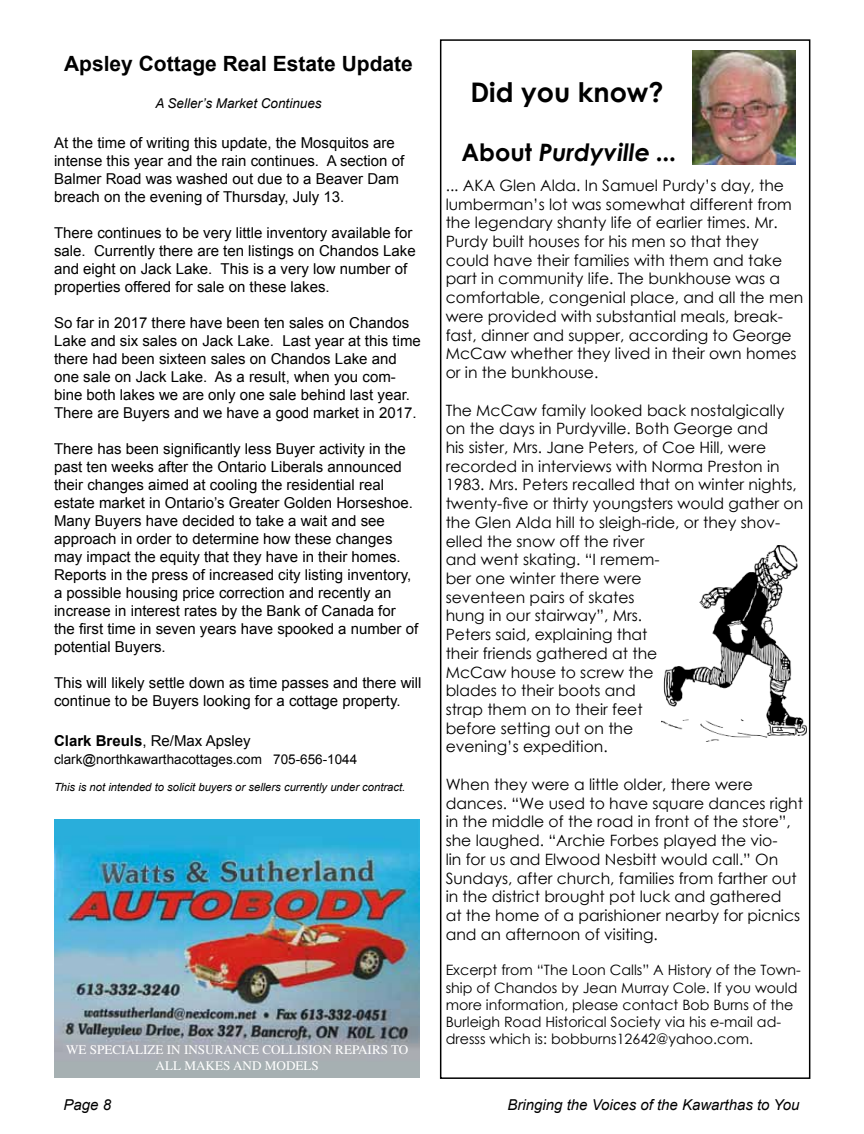
<style>
.page{position:relative;width:864px;height:1134px;background:#fff}
.page>*{position:absolute;margin:0;border:0;box-sizing:border-box;transform-origin:0 0}
.t1{font:700 27px "Century Gothic";color:#000}
.t2{font:italic 700 24px "Century Gothic";color:#000}
.t3{font:700 21px "Arial";color:#000}
.t4{font:15.6px/18.8px "Century Gothic";color:#000}
.t5{font:15px/18px "Arial";color:#000}
.t6{font:italic 15px "Arial";color:#000}
.t7{font:14.25px/17.1px "Century Gothic";color:#000}
.t8{font:13.5px "Arial";color:#000}
.t9{font:italic 13.5px "Arial";color:#000}
.t10{font:13.2px/15.8px "Times";color:#fff;text-align:center}
.t11{font:italic 11.25px "Arial";color:#000}
.s1{font-weight:700}
.s2{font-style:normal}
</style>
<div class="page">
<div style="left:440px;top:39px;width:370px;height:1040px;border:2px solid #000"></div>
<img style="left:693px;top:50px;width:103px;height:115px">
<img style="left:662px;top:545px;width:144px;height:197px">
<img style="left:55px;top:820px;width:365px;height:258px">
<h3 class="t3" style="left:64px;top:50px;width:350px">Apsley Cottage Real Estate Update</h3>
<p class="t9" style="left:155px;top:95px;width:168px">A Seller’s Market Continues</p>
<p class="t5" style="left:54px;top:134px;width:352px">At the time of writing this update, the Mosquitos are intense this year and the rain continues. A section of Balmer Road was washed out due to a Beaver Dam breach on the evening of Thursday, July 13.</p>
<p class="t5" style="left:54px;top:224px;width:363px">There continues to be very little inventory available for sale. Currently there are ten listings on Chandos Lake and eight on Jack Lake. This is a very low number of properties offered for sale on these lakes.</p>
<p class="t5" style="left:54px;top:314px;width:368px">So far in 2017 there have been ten sales on Chandos Lake and six sales on Jack Lake. Last year at this time there had been sixteen sales on Chandos Lake and one sale on Jack Lake. As a result, when you com&shy;bine both lakes we are only one sale behind last year.<br>There are Buyers and we have a good market in 2017.</p>
<p class="t5" style="left:54px;top:440px;width:366px">There has been significantly less Buyer activity in the past ten weeks after the Ontario Liberals announced their changes aimed at cooling the residential real estate market in Ontario’s Greater Golden Horseshoe.<br>Many Buyers have decided to take a wait and see approach in order to determine how these changes may impact the equity that they have in their homes.<br>Reports in the press of increased city listing inventory, a possible housing price correction and recently an increase in interest rates by the Bank of Canada for the first time in seven years have spooked a number of potential Buyers.</p>
<p class="t5" style="left:54px;top:674px;width:369px">This will likely settle down as time passes and there will continue to be Buyers looking for a cottage property.</p>
<p class="t5" style="left:54px;top:731px;width:198px"><span class="s1">Clark Breuls</span>, Re/Max Apsley</p>
<p class="t8" style="left:54px;top:750px;width:305px">clark@northkawarthacottages.com 705-656-1044</p>
<p class="t11" style="left:54px;top:779px;width:353px">This is not intended to solicit buyers or sellers currently under contract.</p>
<p class="t10" style="left:66px;top:1042px;width:344px">WE SPECIALIZE IN INSURANCE COLLISION REPAIRS TO<br>ALL MAKES AND MODELS</p>
<h1 class="t1" style="left:470px;top:72px;width:195px">Did you know?</h1>
<h2 class="t2" style="left:461px;top:134px;width:217px"><span class="s2">About</span> Purdyville ...</h2>
<p class="t4" style="left:446px;top:176px;width:359px">... AKA Glen Alda. In Samuel Purdy’s day, the lumberman’s lot was somewhat different from the legendary shanty life of earlier times. Mr.<br>Purdy built houses for his men so that they could have their families with them and take part in community life. The bunkhouse was a comfortable, congenial place, and all the men were provided with substantial meals, break&shy;fast, dinner and supper, according to George McCaw whether they lived in their own homes or in the bunkhouse.</p>
<p class="t4" style="left:446px;top:400px;width:359px">The McCaw family looked back nostalgically on the days in Purdyville. Both George and<br>his sister, Mrs. Jane Peters, of Coe Hill, were recorded in interviews with Norma Preston in 1983. Mrs. Peters recalled that on winter nights, twenty-five or thirty youngsters would gather on the Glen Alda hill to sleigh-ride, or they shov&shy;elled the snow off the river<br>and went skating. “I remem-<br>ber one winter there were<br>seventeen pairs of skates<br>hung in our stairway”, Mrs.<br>Peters said, explaining that<br>their friends gathered at the<br>McCaw house to screw the<br>blades to their boots and<br>strap them on to their feet<br>before setting out on the<br>evening’s expedition.</p>
<p class="t4" style="left:446px;top:775px;width:359px">When they were a little older, there were dances. “We used to have square dances right in the middle of the road in front of the store”, she laughed. “Archie Forbes played the vio-<br>lin for us and Elwood Nesbitt would call.” On Sundays, after church, families from farther out in the district brought pot luck and gathered<br>at the home of a parishioner nearby for picnics and an afternoon of visiting.</p>
<p class="t7" style="left:446px;top:962px;width:357px">Excerpt from “The Loon Calls” A History of the Town&shy;ship of Chandos by Jean Murray Cole. If you would more information, please contact Bob Burns of the Burleigh Road Historical Society via his e-mail ad&shy;dresss which is: bobburns12642@yahoo.com.</p>
<p class="t6" style="left:64px;top:1095px;width:49px">Page 8</p>
<p class="t6" style="left:508px;top:1095px;width:293px">Bringing the Voices of the Kawarthas to You</p>
</div>
